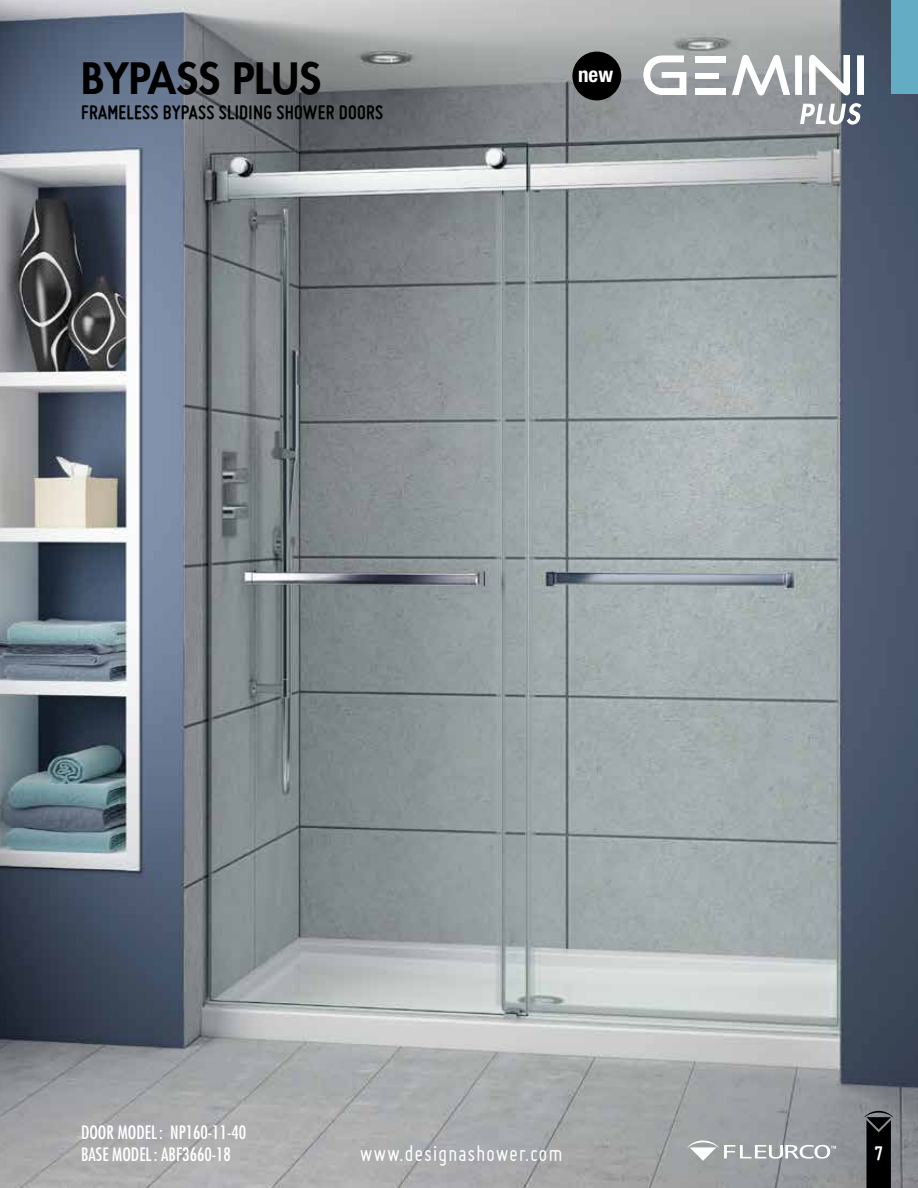
<style>
.page{position:relative;width:918px;height:1188px;background:#fff}
.page>*{position:absolute;margin:0;border:0;box-sizing:border-box;transform-origin:0 0}
.t1{font:800 42px "Futura Std";color:#000}
.t2{font:24px "Miso";letter-spacing:.03em;color:#fff}
.t3{font:700 21px "Miso";letter-spacing:.015em;color:#000}
.t4{font:700 condensed 21px "Helvetica Neue LT Std";color:#fff}
.t5{font:700 21px "Miso";color:#fff}
.t6{font:condensed 18px/21.6px "Futura Std";color:#fff}
</style>
<div class="page">
<img style="left:0;top:0;width:918px;height:1188px">
<div style="left:572px;top:52px;width:49px;height:48px;background:#000;border-radius:50%"></div>
<div style="left:891px;top:0;width:27px;height:94px;background:#64acc4"></div>
<svg style="left:687px;top:1140px;width:149px;height:21px"></svg>
<svg style="left:864px;top:1111px;width:29px;height:77px"></svg>
<svg style="left:643px;top:55px;width:43px;height:40px"></svg>
<svg style="left:732px;top:55px;width:58px;height:40px"></svg>
<div style="left:795px;top:55px;width:7px;height:40px;background:#fff"></div>
<svg style="left:809px;top:55px;width:41px;height:40px"></svg>
<div style="left:857px;top:55px;width:7px;height:40px;background:#fff"></div>
<div style="left:695px;top:56px;width:31px;height:7px;background:#fff"></div>
<div style="left:695px;top:88px;width:31px;height:7px;background:#fff"></div>
<div style="left:695px;top:73px;width:24px;height:5px;background:#fff"></div>
<svg style="left:800px;top:103px;width:61px;height:22px"></svg>
<h1 class="t1" style="left:81px;top:52px;width:242px">BYPASS PLUS</h1>
<p class="t3" style="left:81px;top:101px;width:304px">FRAMELESS BYPASS SLIDING SHOWER DOORS</p>
<p class="t4" style="left:578px;top:62px;width:37px">new</p>
<p class="t6" style="left:81px;top:1122px;width:167px">DOOR MODEL: NP160-11-40<br>BASE MODEL: ABF3660-18</p>
<h2 class="t2" style="left:360px;top:1140px;width:204px">www.designashower.com</h2>
<p class="t5" style="left:874px;top:1141px;width:10px">7</p>
</div>
